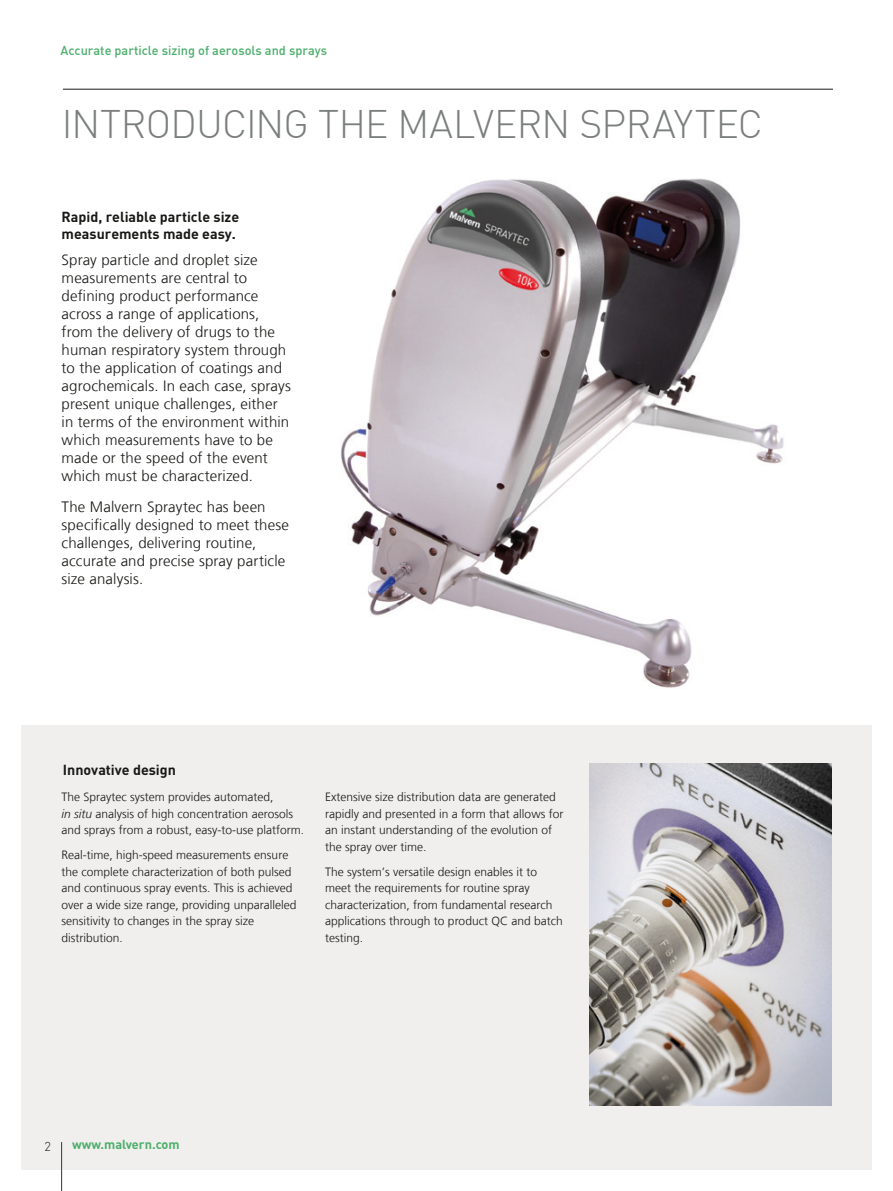
<style>
.page{position:relative;width:893px;height:1191px;background:#fff}
.page>*{position:absolute;margin:0;border:0;box-sizing:border-box;transform-origin:0 0}
.t1{font:300 39px "DIN";letter-spacing:-.02em;color:#7b7f7c}
.t2{font:300 15px/18px "Frutiger LT Com";letter-spacing:.01em;color:#181816}
.t3{font:700 14.25px/16.4px "DIN";color:#181816}
.t4{font:12.75px "DIN Medium";color:#4bae6b}
.t5{font:700 12.75px "DIN";color:#4bae6b}
.t6{font:300 12.75px "DIN";color:#181816}
.t7{font:300 12px/16.5px "Frutiger LT Com";color:#181816}
.s1{font-style:italic}
</style>
<div class="page">
<img style="left:304px;top:88px;width:518px;height:600px">
<div style="left:21px;top:725px;width:851px;height:444px;background:#f0efed"></div>
<hr style="left:63px;top:89px;width:770px;height:1px;background:#181816">
<hr style="left:61px;top:1142px;width:1px;height:49px;background:#333737">
<img style="left:590px;top:764px;width:242px;height:342px">
<p class="t4" style="left:60px;top:43px;width:268px">Accurate particle sizing of aerosols and sprays</p>
<h1 class="t1" style="left:62px;top:100px;width:703px">INTRODUCING THE MALVERN SPRAYTEC</h1>
<p class="t3" style="left:62px;top:208px;width:179px">Rapid, reliable particle size measurements made easy.</p>
<p class="t2" style="left:62px;top:251px;width:231px">Spray particle and droplet size measurements are central to defining product performance across a range of applications, from the delivery of drugs to the human respiratory system through to the application of coatings and agrochemicals. In each case, sprays present unique challenges, either in terms of the environment within which measurements have to be made or the speed of the event which must be characterized.</p>
<p class="t2" style="left:62px;top:498px;width:229px">The Malvern Spraytec has been specifically designed to meet these challenges, delivering routine, accurate and precise spray particle size analysis.</p>
<p class="t3" style="left:63px;top:761px;width:115px">Innovative design</p>
<p class="t7" style="left:62px;top:788px;width:244px">The Spraytec system provides automated,<br><span class="s1">in situ</span> analysis of high concentration aerosols and sprays from a robust, easy-to-use platform.</p>
<p class="t7" style="left:62px;top:847px;width:236px">Real-time, high-speed measurements ensure the complete characterization of both pulsed and continuous spray events. This is achieved over a wide size range, providing unparalleled sensitivity to changes in the spray size distribution.</p>
<p class="t7" style="left:325px;top:788px;width:240px">Extensive size distribution data are generated rapidly and presented in a form that allows for an instant understanding of the evolution of the spray over time.</p>
<p class="t7" style="left:325px;top:863px;width:239px">The system’s versatile design enables it to meet the requirements for routine spray characterization, from fundamental research applications through to product QC and batch testing.</p>
<p class="t6" style="left:44px;top:1138px;width:8px">2</p>
<p class="t5" style="left:72px;top:1135px;width:109px">www.malvern.com</p>
</div>
